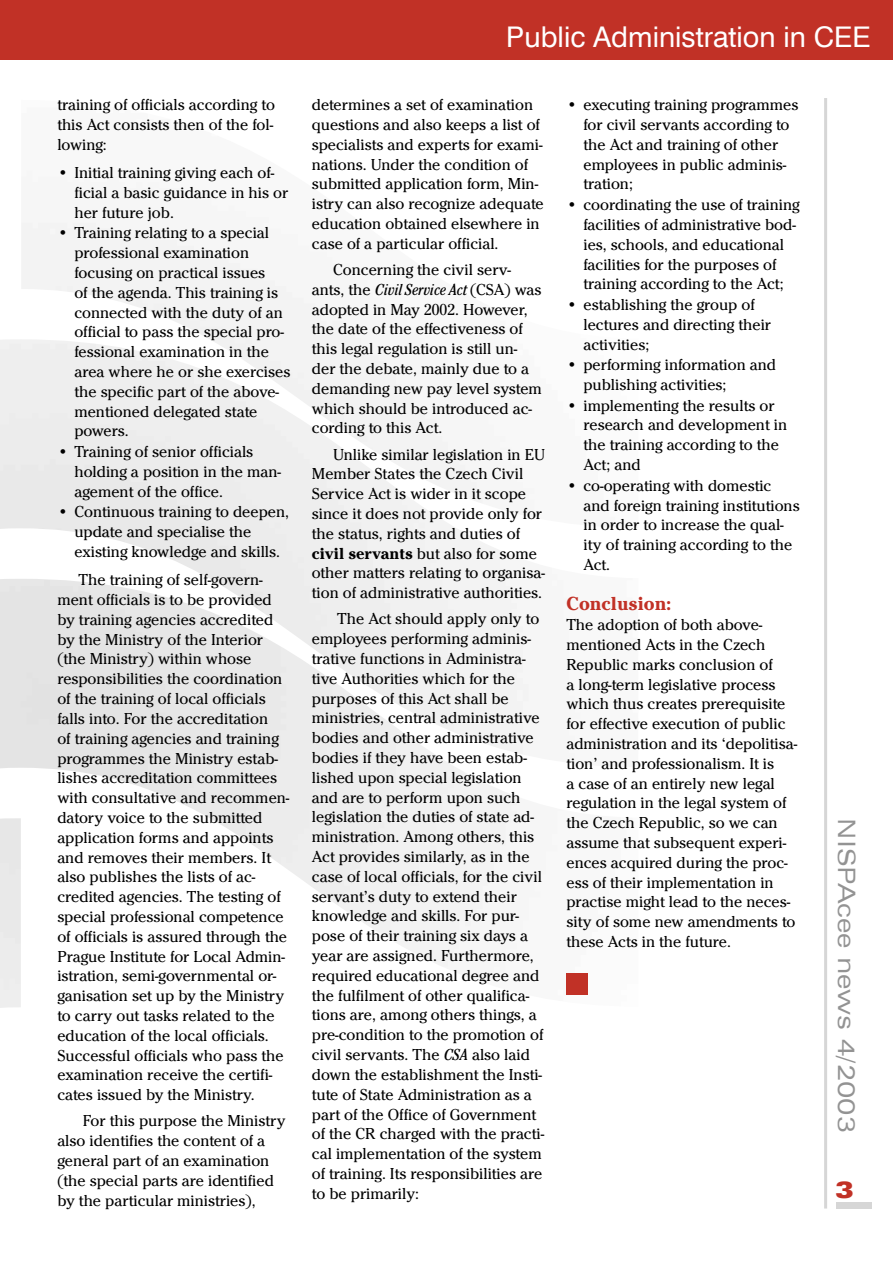
<style>
.page{position:relative;width:893px;height:1263px;background:#fff}
.page>*{position:absolute;margin:0;border:0;box-sizing:border-box;transform-origin:0 0}
.t1{font:28.5px "Swiss 721 AT";color:#fff}
.t2{font:expanded 24px "Zurich AT";color:#939393}
.t3{font:900 expanded 23.7px "Zurich AT";color:#c13126}
.t4{font:700 19.5px "Cheltenham Itc TEE";color:#c13126}
.t5{font:16.5px/19.8px "Cheltenham Itc TEE";color:#000}
.s1{font-style:italic;font-stretch:condensed}
.s2{font-weight:700}
</style>
<div class="page">
<div style="left:0;top:0;width:893px;height:60px;background:#c13126"></div>
<div style="left:836px;top:1202px;width:36px;height:7px;background:#d6d6d6"></div>
<hr style="left:824px;top:98px;width:3px;height:1110px;background:#d6d6d6">
<svg style="left:0;top:223px;width:588px;height:785px;fill:#f3f3f3"></svg>
<div style="left:566px;top:974px;width:22px;height:21px;background:#c13126"></div>
<p class="t5" style="left:57px;top:95px;width:219px;text-align:justify">training of officials according to this Act consists then of the fol&shy;lowing:</p>
<p class="t5" style="left:74px;top:163px;width:215px;text-indent:-17px">• Initial training giving each of&shy;ficial a basic guidance in his or her future job.</p>
<p class="t5" style="left:74px;top:223px;width:218px;text-indent:-17px">• Training relating to a special professional examination focusing on practical issues<br>of the agenda. This training is connected with the duty of an official to pass the special pro&shy;fessional examination in the area where he or she exercises the specific part of the above&shy;mentioned delegated state powers.</p>
<p class="t5" style="left:74px;top:442px;width:208px;text-indent:-17px">• Training of senior officials holding a position in the man&shy;agement of the office.</p>
<p class="t5" style="left:74px;top:502px;width:216px;text-indent:-17px">• Continuous training to deepen, update and specialise the existing knowledge and skills.</p>
<p class="t5" style="left:57px;top:570px;width:234px;text-indent:21px">The training of self-govern&shy;ment officials is to be provided by training agencies accredited by the Ministry of the Interior (the Ministry) within whose responsibilities the coordination of the training of local officials falls into. For the accreditation<br>of training agencies and training programmes the Ministry estab&shy;lishes accreditation committees with consultative and recommen&shy;datory voice to the submitted application forms and appoints and removes their members. It also publishes the lists of ac&shy;credited agencies. The testing of special professional competence of officials is assured through the<br>Prague Institute for Local Admin&shy;istration, semi-governmental or&shy;ganisation set up by the Ministry to carry out tasks related to the education of the local officials.<br>Successful officials who pass the examination receive the certifi&shy;cates issued by the Ministry.</p>
<p class="t5" style="left:57px;top:1111px;width:230px;text-indent:25px">For this purpose the Ministry also identifies the content of a general part of an examination (the special parts are identified by the particular ministries),</p>
<h1 class="t1" style="left:506px;top:20px;width:366px">Public Administration in CEE</h1>
<p class="t5" style="left:312px;top:95px;width:233px">determines a set of examination questions and also keeps a list of specialists and experts for exami&shy;nations. Under the condition of submitted application form, Min&shy;istry can also recognize adequate education obtained elsewhere in case of a particular official.</p>
<p class="t5" style="left:312px;top:260px;width:232px;text-indent:21px">Concerning the civil serv&shy;ants, the <span class="s1">Civil Service Act</span> (CSA) was adopted in May 2002. However, the date of the effectiveness of this legal regulation is still un&shy;der the debate, mainly due to a demanding new pay level system which should be introduced ac&shy;cording to this Act.</p>
<p class="t5" style="left:312px;top:444px;width:235px;text-indent:21px">Unlike similar legislation in EU Member States the Czech Civil Service Act is wider in it scope since it does not provide only for the status, rights and duties of <span class="s2">civil servants</span> but also for some other matters relating to organisa&shy;tion of administrative authorities.</p>
<p class="t5" style="left:312px;top:609px;width:234px;text-indent:25px">The Act should apply only to employees performing adminis&shy;trative functions in Administra&shy;tive Authorities which for the purposes of this Act shall be ministries, central administrative bodies and other administrative bodies if they have been estab&shy;lished upon special legislation and are to perform upon such legislation the duties of state ad&shy;ministration. Among others, this<br>Act provides similarly, as in the case of local officials, for the civil servant’s duty to extend their knowledge and skills. For pur&shy;pose of their training six days a year are assigned. Furthermore, required educational degree and the fulfilment of other qualifica&shy;tions are, among others things, a pre-condition to the promotion of civil servants. The <span class="s1">CSA</span> also laid down the establishment the Insti&shy;tute of State Administration as a part of the Office of Government of the CR charged with the practi&shy;cal implementation of the system of training. Its responsibilities are to be primarily:</p>
<p class="t5" style="left:583px;top:95px;width:217px;text-indent:-17px">• executing training programmes for civil servants according to the Act and training of other employees in public adminis&shy;tration;</p>
<p class="t5" style="left:583px;top:195px;width:218px;text-indent:-17px">• coordinating the use of training facilities of administrative bod&shy;ies, schools, and educational facilities for the purposes of training according to the Act;</p>
<p class="t5" style="left:583px;top:295px;width:189px;text-indent:-17px">• establishing the group of lectures and directing their activities;</p>
<p class="t5" style="left:583px;top:355px;width:194px;text-indent:-17px">• performing information and publishing activities;</p>
<p class="t5" style="left:583px;top:395px;width:205px;text-indent:-17px">• implementing the results or research and development in the training according to the<br>Act; and</p>
<p class="t5" style="left:583px;top:476px;width:218px;text-indent:-17px">• co-operating with domestic and foreign training institutions in order to increase the qual&shy;ity of training according to the<br>Act.</p>
<p class="t4" style="left:566px;top:593px;width:106px">Conclusion:</p>
<p class="t5" style="left:566px;top:615px;width:232px">The adoption of both above&shy;mentioned Acts in the Czech<br>Republic marks conclusion of<br>a long-term legislative process which thus creates prerequisite for effective execution of public administration and its ‘depolitisa&shy;tion’ and professionalism. It is<br>a case of an entirely new legal regulation in the legal system of the Czech Republic, so we can assume that subsequent experi&shy;ences acquired during the proc&shy;ess of their implementation in practise might lead to the neces&shy;sity of some new amendments to these Acts in the future.</p>
<h2 class="t2" style="left:861px;top:818px;width:316px;rotate:90deg">NISPAcee news 4/2003</h2>
<h3 class="t3" style="left:835px;top:1175px;width:21px">3</h3>
</div>
